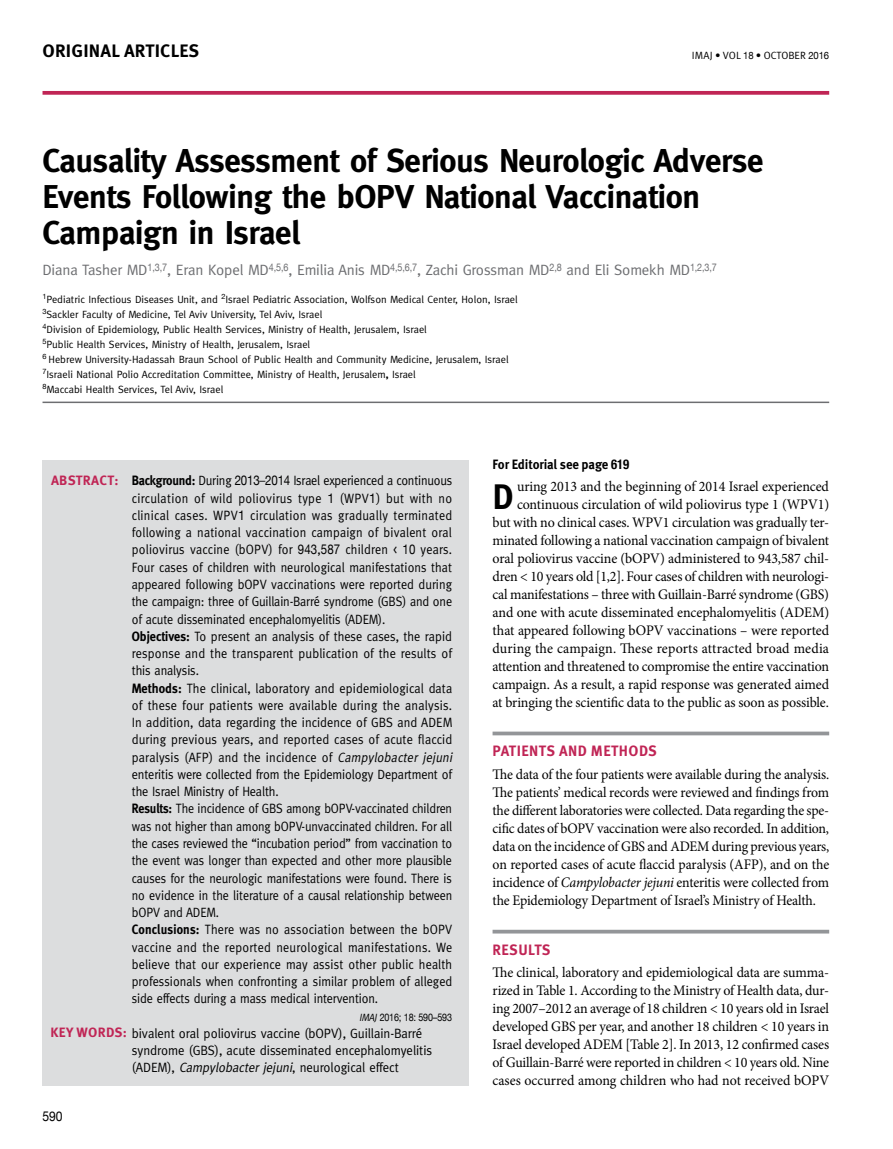
<style>
.page{position:relative;width:893px;height:1149px;background:#fff}
.page>*{position:absolute;margin:0;border:0;box-sizing:border-box;transform-origin:0 0}
.t1{font:700 35.4px "Meta Pro";color:#000;scale:.96 1}
.t2{font:700 33px/36px "Meta";letter-spacing:-.01em;color:#000}
.t3{font:700 18px "Meta Pro";letter-spacing:.01em;color:#000}
.t4{font:15px "Meta";letter-spacing:-.01em;color:#6d6e71}
.t5{font:700 15px "Meta Pro";letter-spacing:.03em;color:#c02555}
.t6{font:14.55px/18px "Minion Pro";letter-spacing:-.01em;color:#000;text-align:right;scale:.96 1}
.t7{font:14.55px/18px "Minion Pro";letter-spacing:-.01em;color:#000;text-align:justify;scale:.95 1}
.t8{font:13.5px/17.2px "Meta";color:#000;scale:.91 1}
.t9{font:13.5px/17.2px "Meta";color:#000;scale:.95 1}
.t10{font:700 13.5px "Meta Pro";letter-spacing:-.015em;color:#000;scale:.94 1}
.t11{font:700 13.5px "Meta Pro";letter-spacing:.015em;color:#c02555}
.t12{font:13.5px "Helvetica Neue";color:#000;scale:.9 1}
.t13{font:10.5px/15px "Meta";color:#000}
.t14{font:10.5px "Meta Pro";letter-spacing:.01em;color:#000}
.t15{font:10.5px "Helvetica Neue";letter-spacing:-.02em;color:#000;scale:.85 1}
.s1{font-family:"Helvetica Neue";font-size:10.2px}
.s2{font-family:"Meta"}
.s3{font-weight:700}
.s4{font-family:"Helvetica Neue"}
.s5{font-style:italic}
.s6{font-family:"Meta";font-style:italic}
.s7{font-family:"Meta Pro";font-weight:700;color:#c02555}
.s8{font-family:"Helvetica Neue";font-stretch:condensed}
</style>
<div class="page">
<svg style="left:43px;top:91px;width:786px;height:4px;background:#c43460"></svg>
<div style="left:43px;top:459px;width:426px;height:630px;background:#dcddde"></div>
<hr style="left:43px;top:401px;width:786px;height:2px;background:#6d6e71">
<svg style="left:493px;top:731px;width:336px;height:4px"></svg>
<svg style="left:493px;top:929px;width:336px;height:4px"></svg>
<div style="left:19px;top:1086px;width:463px;height:12px;background:#fff"></div>
<h3 class="t3" style="left:43px;top:39px;width:158px">ORIGINAL ARTICLES</h3>
<p class="t14" style="left:692px;top:49px;width:139px">IMAJ • VOL <span class="s1">18</span> • <span class="s2">october</span> <span class="s1">2016</span></p>
<h2 class="t2" style="left:43px;top:143px;width:723px">Causality Assessment of Serious Neurologic Adverse<br>Events Following the bOPV National Vaccination<br>Campaign in Israel</h2>
<p class="t4" style="left:43px;top:261px;width:676px">Diana Tasher MD<sup>1,3,7</sup>, Eran Kopel MD<sup>4,5,6</sup>, Emilia Anis MD<sup>4,5,6,7</sup>, Zachi Grossman MD<sup>2,8</sup> and Eli Somekh MD<sup>1,2,3,7</sup></p>
<p class="t13" style="left:43px;top:291px;width:477px"><sup>1</sup>Pediatric Infectious Diseases Unit, and <sup>2</sup>Israel Pediatric Association, Wolfson Medical Center, Holon, Israel <sup>3</sup>Sackler Faculty of Medicine, Tel Aviv University, Tel Aviv, Israel<br><sup>4</sup>Division of Epidemiology, Public Health Services, Ministry of Health, Jerusalem, Israel<br><sup>5</sup>Public Health Services, Ministry of Health, Jerusalem, Israel<br><sup>6</sup> Hebrew University-Hadassah Braun School of Public Health and Community Medicine, Jerusalem, Israel <sup>7</sup>Israeli National Polio Accreditation Committee, Ministry of Health, Jerusalem<span class="s3">,</span> Israel<br><sup>8</sup>Maccabi Health Services, Tel Aviv, Israel</p>
<p class="t11" style="left:51px;top:471px;width:69px">AB STRACT:</p>
<p class="t8" style="left:132px;top:472px;width:356px"><span class="s3">Background:</span> During <span class="s4">2013</span>–<span class="s4">2014</span> Israel experienced a continuous circulation of wild poliovirus type <span class="s4">1</span> (WPV<span class="s4">1</span>) but with no clinical cases. WPV<span class="s4">1</span> circulation was gradually terminated following a national vaccination campaign of bivalent oral poliovirus vaccine (bOPV) for <span class="s4">943</span>,<span class="s4">587</span> children &lt; <span class="s4">10</span> years.<br>Four cases of children with neurological manifestations that appeared following bOPV vaccinations were reported during the campaign: three of Guillain-Barré syndrome (GBS) and one of acute disseminated encephalomyelitis (ADEM).<br><span class="s3">Objectives:</span> To present an analysis of these cases, the rapid response and the transparent publication of the results of this analysis.<br><span class="s3">Methods:</span> The clinical, laboratory and epidemiological data of these four patients were available during the analysis.<br>In addition, data regarding the incidence of GBS and ADEM during previous years, and reported cases of acute flaccid paralysis (AFP) and the incidence of <span class="s5">Campylobacter jejuni </span>enteritis were collected from the Epidemiology Department of the Israel Ministry of Health.<br><span class="s3">Results:</span> The incidence of GBS among bOPV-vaccinated children was not higher than among bOPV-unvaccinated children. For all the cases reviewed the “incubation period” from vaccination to the event was longer than expected and other more plausible causes for the neurologic manifestations were found. There is no evidence in the literature of a causal relationship between bOPV and ADEM.<br><span class="s3">Conclusions:</span> There was no association between the bOPV vaccine and the reported neurological manifestations. We believe that our experience may assist other public health professionals when confronting a similar problem of alleged side effects during a mass medical intervention.</p>
<p class="t15" style="left:359px;top:1010px;width:111px"><span class="s6">IMAJ</span>2016; 18: 590–593</p>
<p class="t9" style="left:132px;top:1024px;width:318px;text-indent:-81px"><span class="s7">KEY WORDS:</span> bivalent oral poliovirus vaccine (bOPV), Guillain-Barré syndrome (GBS), acute disseminated encephalomyelitis (ADEM), <span class="s5">Campylobacter jejuni</span>, neurological effect</p>
<p class="t12" style="left:43px;top:1108px;width:24px">590</p>
<p class="t10" style="left:493px;top:456px;width:147px">FOR EDITORIAL SEE PAGE <span class="s8">619</span></p>
<h1 class="t1" style="left:493px;top:474px;width:20px">D</h1>
<p class="t6" style="left:493px;top:477px;width:352px">uring 2013 and the beginning of 2014 Israel experienced continuous circulation of wild poliovirus type 1 (WPV1)<br>but with no clinical cases. WPV1 circulation was gradually ter&shy;minated following a national vaccination campaign of bivalent oral poliovirus vaccine (bOPV) administered to 943,587 chil&shy;dren &lt; 10 years old [1,2]. Four cases of children with neurologi&shy;cal manifestations – three with Guillain-Barré syndrome (GBS) and one with acute disseminated encephalomyelitis (ADEM) that appeared following bOPV vaccinations – were reported during the campaign. These reports attracted broad media attention and threatened to compromise the entire vaccination campaign. As a result, a rapid response was generated aimed at bringing the scientific data to the public as soon as possible.</p>
<p class="t5" style="left:493px;top:741px;width:77px">PATIENTS AND</p>
<p class="t5" style="left:591px;top:741px;width:39px">METHODS</p>
<p class="t7" style="left:493px;top:765px;width:356px">The data of the four patients were available during the analysis.<br>The patients’ medical records were reviewed and findings from the different laboratories were collected. Data regarding the spe&shy;cific dates of bOPV vaccination were also recorded. In addition, data on the incidence of GBS and ADEM during previous years, on reported cases of acute flaccid paralysis (AFP), and on the incidence of <span class="s5">Campylobacter jejuni</span> enteritis were collected from the Epidemiology Department of Israel’s Ministry of Health.</p>
<p class="t5" style="left:493px;top:939px;width:10px">RESUL</p>
<p class="t5" style="left:534px;top:939px;width:17px">TS</p>
<p class="t6" style="left:493px;top:963px;width:352px;text-align:justify">The clinical, laboratory and epidemiological data are summa&shy;rized in Table 1. According to the Ministry of Health data, dur&shy;ing 2007–2012 an average of 18 children &lt; 10 years old in Israel developed GBS per year, and another 18 children &lt; 10 years in Israel developed ADEM [Table 2]. In 2013, 12 confirmed cases of Guillain-Barré were reported in children &lt; 10 years old. Nine cases occurred among children who had not received bOPV</p>
</div>
